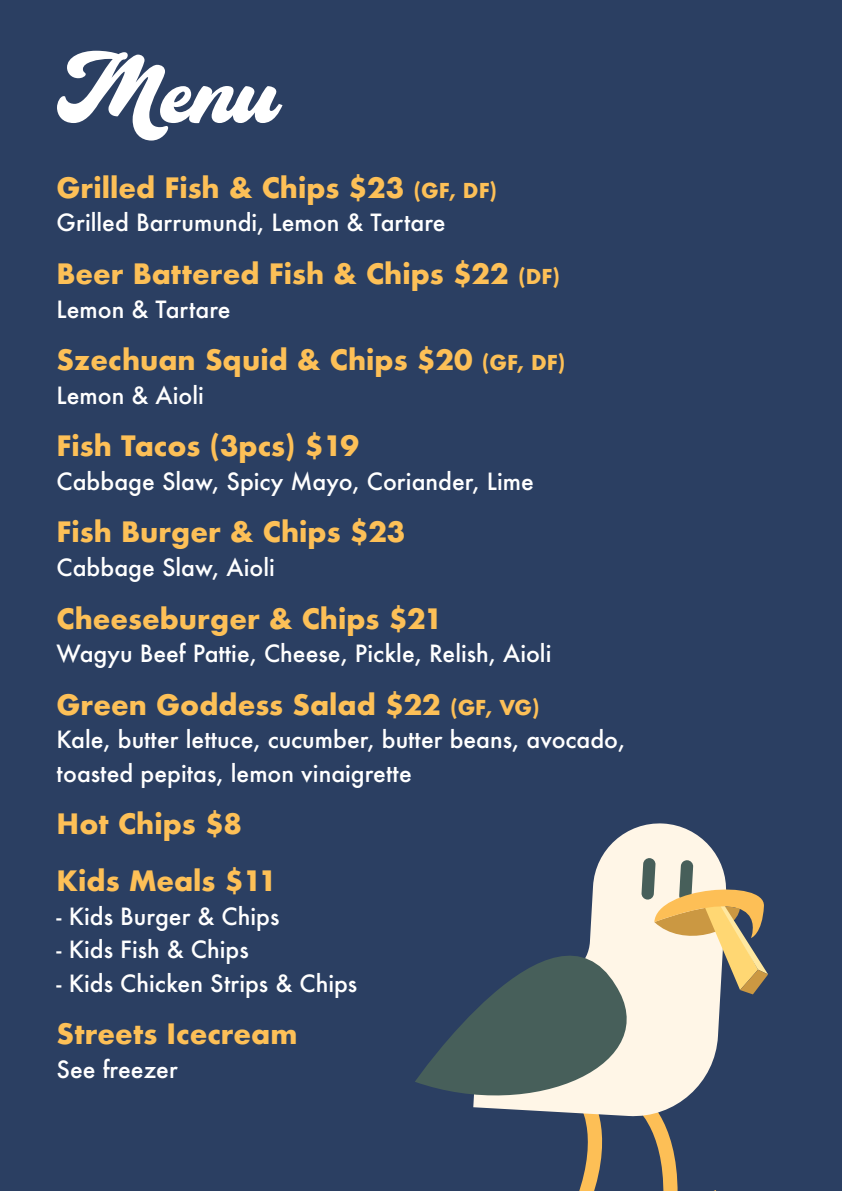
<style>
.page{position:relative;width:842px;height:1191px;background:#2b3f62}
.page>*{position:absolute;margin:0;border:0;box-sizing:border-box;transform-origin:0 0}
.t1{font:100px "Bayland DEMO";color:#fff}
.t2{font:700 27.2px/56.8px "Futura";color:#fdc057}
.t3{font:500 23.2px/33.6px "Futura";color:#fff}
.s1{font-size:20px}
</style>
<div class="page">
<svg style="left:579px;top:1123px;width:137px;height:68px"></svg>
<svg style="left:593px;top:823px;width:128px;height:287px;fill:#fff6e7"></svg>
<svg style="left:415px;top:882px;width:251px;height:241px"></svg>
<svg style="left:641px;top:858px;width:127px;height:136px"></svg>
<h1 class="t1" style="left:57px;top:30px;width:224px">Menu</h1>
<p class="t2" style="left:57px;top:159px;width:442px">Grilled Fish &amp; Chips $23 <span class="s1">(GF, DF)</span></p>
<p class="t3" style="left:57px;top:206px;width:391px">Grilled Barrumundi, Lemon &amp; Tartare</p>
<p class="t2" style="left:57px;top:245px;width:505px">Beer Battered Fish &amp; Chips $22 <span class="s1">(DF)</span></p>
<p class="t3" style="left:57px;top:292px;width:176px">Lemon &amp; Tartare</p>
<p class="t2" style="left:57px;top:331px;width:510px">Szechuan Squid &amp; Chips $20 <span class="s1">(GF, DF)</span></p>
<p class="t3" style="left:57px;top:378px;width:149px">Lemon &amp; Aioli</p>
<p class="t2" style="left:57px;top:417px;width:304px">Fish Tacos (3pcs) $19</p>
<p class="t3" style="left:57px;top:464px;width:479px">Cabbage Slaw, Spicy Mayo, Coriander, Lime</p>
<p class="t2" style="left:57px;top:504px;width:350px">Fish Burger &amp; Chips $23</p>
<p class="t3" style="left:57px;top:550px;width:220px">Cabbage Slaw, Aioli</p>
<p class="t2" style="left:57px;top:590px;width:388px">Cheeseburger &amp; Chips $21</p>
<p class="t3" style="left:57px;top:636px;width:496px">Wagyu Beef Pattie, Cheese, Pickle, Relish, Aioli</p>
<p class="t2" style="left:57px;top:676px;width:485px">Green Goddess Salad $22 <span class="s1">(GF, VG)</span></p>
<p class="t3" style="left:57px;top:722px;width:570px">Kale, butter lettuce, cucumber, butter beans, avocado, toasted pepitas, lemon vinaigrette</p>
<p class="t2" style="left:57px;top:795px;width:222px">Hot Chips $8<br>Kids Meals $11</p>
<p class="t3" style="left:57px;top:899px;width:224px">- Kids Burger &amp; Chips</p>
<p class="t3" style="left:57px;top:932px;width:194px">- Kids Fish &amp; Chips</p>
<p class="t3" style="left:57px;top:966px;width:302px">- Kids Chicken Strips &amp; Chips</p>
<p class="t2" style="left:57px;top:1005px;width:242px">Streets Icecream</p>
<p class="t3" style="left:57px;top:1052px;width:123px">See freezer</p>
</div>
